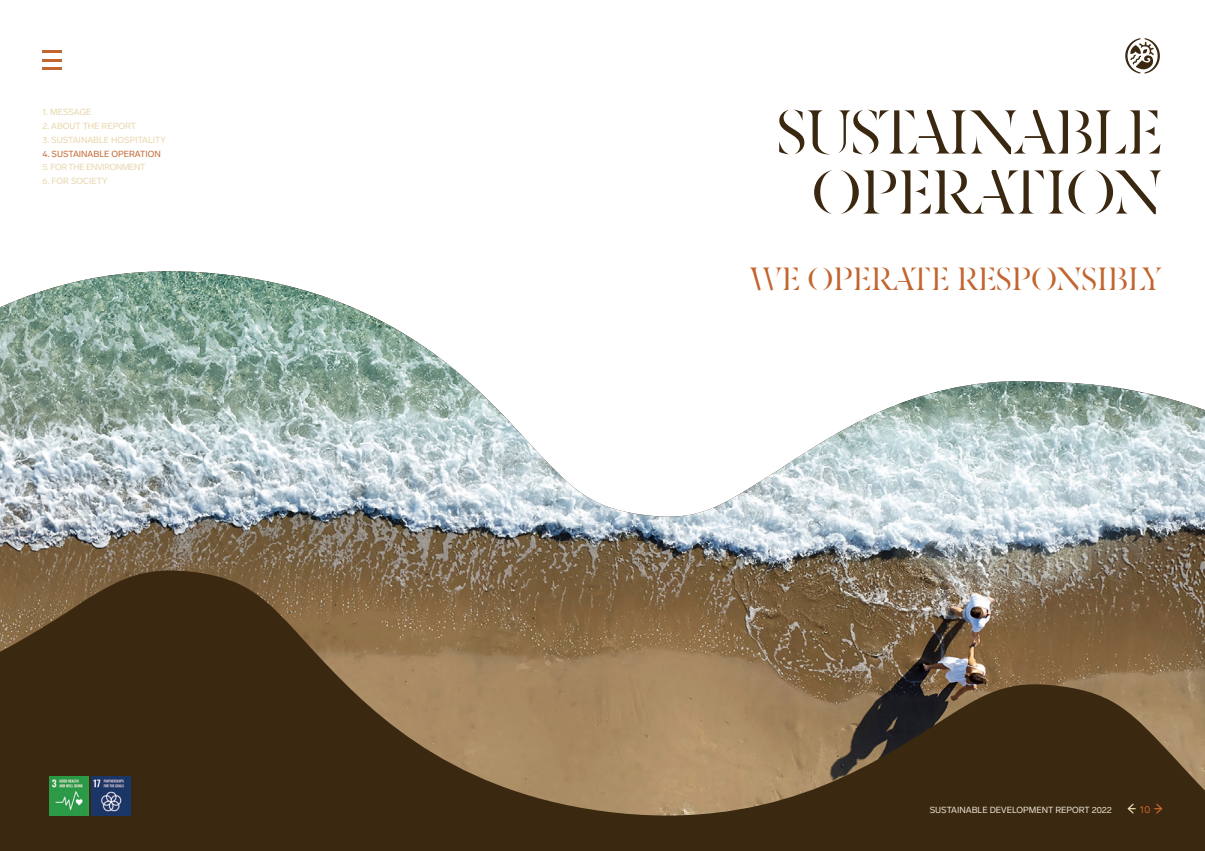
<style>
.page{position:relative;width:1205px;height:851px;background:#fff}
.page>*{position:absolute;margin:0;border:0;box-sizing:border-box;transform-origin:0 0}
.t1{font:62.5px/60px "Berlingske Serif St";letter-spacing:-.025em;color:#3b2811;text-align:center}
.t2{font:32.5px "Berlingske Serif St";letter-spacing:-.01em;color:#c2652f}
.t3{font:10px "Lab Grotesque";color:#c2652f}
.t4{font:8.75px "Lab Grotesque";color:#e8d6ac}
.t5{font:8.75px "Lab Grotesque";color:#ebe6d5}
.t6{font:8.75px "Lab Grotesque";color:#c2652f}
.t7{font:8.75px "Lab Grotesque";letter-spacing:-.03em;color:#e8d6ac}
</style>
<div class="page">
<hr style="left:43px;top:67px;width:19px;height:3px;background:#c2652f">
<hr style="left:43px;top:59px;width:19px;height:3px;background:#c2652f">
<hr style="left:43px;top:50px;width:19px;height:3px;background:#c2652f">
<svg style="left:1125px;top:38px;width:35px;height:36px"></svg>
<div style="left:0;top:555px;width:1205px;height:295px;background:#3b2811"></div>
<img style="left:0;top:271px;width:1205px;height:545px">
<p class="t4" style="left:43px;top:107px;width:50px">1. MESSAGE</p>
<p class="t6" style="left:43px;top:148px;width:120px">4. SUSTAINABLE OPERATION</p>
<p class="t4" style="left:43px;top:120px;width:95px">2. ABOUT THE REPORT</p>
<p class="t4" style="left:43px;top:134px;width:125px">3. SUSTAINABLE HOSPITALITY</p>
<p class="t7" style="left:43px;top:161px;width:104px">5. FOR THE ENVIRONMENT</p>
<p class="t4" style="left:43px;top:175px;width:67px">6. FOR SOCIETY</p>
<h1 class="t1" style="left:775px;top:98px;width:388px">SUSTAINABLE<br>OPERATION</h1>
<h2 class="t2" style="left:750px;top:254px;width:414px">WE OPERATE RESPONSIBLY</h2>
<p class="t5" style="left:930px;top:803px;width:184px">SUSTAINABLE DEVELOPMENT REPORT 2022</p>
<p class="t3" style="left:1140px;top:802px;width:12px">10</p>
</div>
